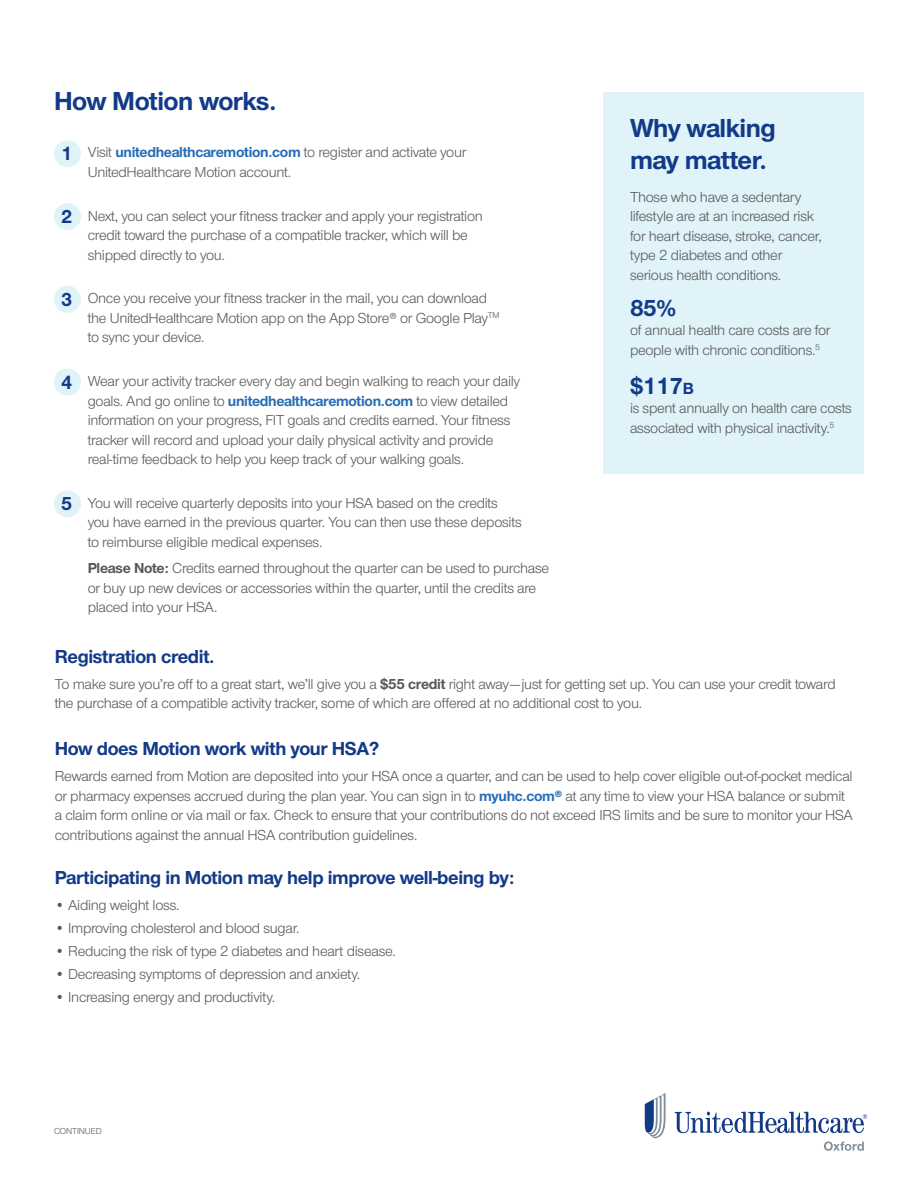
<style>
.page{position:relative;width:918px;height:1188px;background:#fff}
.page>*{position:absolute;margin:0;border:0;box-sizing:border-box;transform-origin:0 0}
.t1{font:700 27px/31.5px "UHC Sans";letter-spacing:-.02em;color:#133a88}
.t2{font:700 24px "UHC Sans";color:#133a88}
.t3{font:700 19.5px "UHC Sans";letter-spacing:-.02em;color:#133a88}
.t4{font:15px/19.5px "UHC Sans";letter-spacing:-.02em;color:#57585a}
.t5{font:9px "UHC Sans";letter-spacing:-.02em;color:#57585a}
.s1{font-weight:700;font-size:19.5px;color:#133a88}
.s2{font-weight:700;color:#256db6}
.s3{font-weight:700}
.s4{font-size:16.8px}
</style>
<div class="page">
<div style="left:54px;top:140px;width:27px;height:27px;background:#dff3f8;border-radius:50%"></div>
<div style="left:54px;top:203px;width:27px;height:27px;background:#dff3f8;border-radius:50%"></div>
<div style="left:54px;top:286px;width:27px;height:27px;background:#dff3f8;border-radius:50%"></div>
<div style="left:54px;top:369px;width:27px;height:27px;background:#dff3f8;border-radius:50%"></div>
<div style="left:54px;top:490px;width:27px;height:27px;background:#dff3f8;border-radius:50%"></div>
<div style="left:603px;top:92px;width:261px;height:381px;background:#dff3f8"></div>
<svg style="left:675px;top:1112px;width:192px;height:21px"></svg>
<svg style="left:645px;top:1093px;width:21px;height:45px"></svg>
<svg style="left:824px;top:1141px;width:40px;height:10px"></svg>
<h1 class="t1" style="left:54px;top:84px;width:224px">How Motion works.</h1>
<p class="t4" style="left:88px;top:142px;width:380px;text-indent:-27px"><span class="s1">1</span> Visit <span class="s2">unitedhealthcaremotion.com</span> to register and activate your<br>UnitedHealthcare Motion account.</p>
<p class="t4" style="left:88px;top:205px;width:397px;text-indent:-27px"><span class="s1">2</span> Next, you can select your fitness tracker and apply your registration credit toward the purchase of a compatible tracker, which will be shipped directly to you.</p>
<p class="t4" style="left:88px;top:288px;width:413px;text-indent:-27px"><span class="s1">3</span> Once you receive your fitness tracker in the mail, you can download the UnitedHealthcare Motion app on the App Store® or Google Play<sup>TM </sup>to sync your device.</p>
<p class="t4" style="left:88px;top:371px;width:434px;text-indent:-27px"><span class="s1">4</span> Wear your activity tracker every day and begin walking to reach your daily goals. And go online to <span class="s2">unitedhealthcaremotion.com</span> to view detailed information on your progress, FIT goals and credits earned. Your fitness tracker will record and upload your daily physical activity and provide real-time feedback to help you keep track of your walking goals.</p>
<p class="t4" style="left:88px;top:493px;width:435px;text-indent:-27px"><span class="s1">5</span> You will receive quarterly deposits into your HSA based on the credits you have earned in the previous quarter. You can then use these deposits to reimburse eligible medical expenses.</p>
<p class="t4" style="left:88px;top:558px;width:463px"><span class="s3">Please Note:</span> Credits earned throughout the quarter can be used to purchase or buy up new devices or accessories within the quarter, until the credits are placed into your HSA.</p>
<h1 class="t1" style="left:630px;top:112px;width:147px">Why walking may matter.</h1>
<p class="t4" style="left:630px;top:187px;width:193px">Those who have a sedentary lifestyle are at an increased risk for heart disease, stroke, cancer, type 2 diabetes and other serious health conditions.</p>
<h2 class="t2" style="left:630px;top:292px;width:48px">85%</h2>
<p class="t4" style="left:630px;top:320px;width:202px">of annual health care costs are for people with chronic conditions.<sup>5</sup></p>
<h2 class="t2" style="left:630px;top:370px;width:65px">$117<span class="s4">b</span></h2>
<p class="t4" style="left:630px;top:398px;width:224px">is spent annually on health care costs associated with physical inactivity.<sup>5</sup></p>
<h3 class="t3" style="left:55px;top:643px;width:161px">Registration credit.</h3>
<p class="t4" style="left:55px;top:674px;width:783px">To make sure you’re off to a great start, we’ll give you a <span class="s3">$55 credit</span> right away—just for getting set up. You can use your credit toward the purchase of a compatible activity tracker, some of which are offered at no additional cost to you.</p>
<h3 class="t3" style="left:55px;top:735px;width:326px">How does Motion work with your HSA?</h3>
<p class="t4" style="left:55px;top:766px;width:800px">Rewards earned from Motion are deposited into your HSA once a quarter, and can be used to help cover eligible out-of-pocket medical or pharmacy expenses accrued during the plan year. You can sign in to <span class="s2">myuhc.com®</span> at any time to view your HSA balance or submit a claim form online or via mail or fax. Check to ensure that your contributions do not exceed IRS limits and be sure to monitor your HSA contributions against the annual HSA contribution guidelines.</p>
<h3 class="t3" style="left:55px;top:864px;width:461px">Participating in Motion may help improve well-being by:</h3>
<p class="t4" style="left:55px;top:895px;width:126px">• Aiding weight loss.</p>
<p class="t4" style="left:55px;top:918px;width:246px">• Improving cholesterol and blood sugar.</p>
<p class="t4" style="left:55px;top:941px;width:343px">• Reducing the risk of type 2 diabetes and heart disease.</p>
<p class="t4" style="left:55px;top:964px;width:307px">• Decreasing symptoms of depression and anxiety.</p>
<p class="t4" style="left:55px;top:986px;width:222px">• Increasing energy and productivity.</p>
<p class="t5" style="left:54px;top:1125px;width:49px">CONTINUED</p>
</div>
